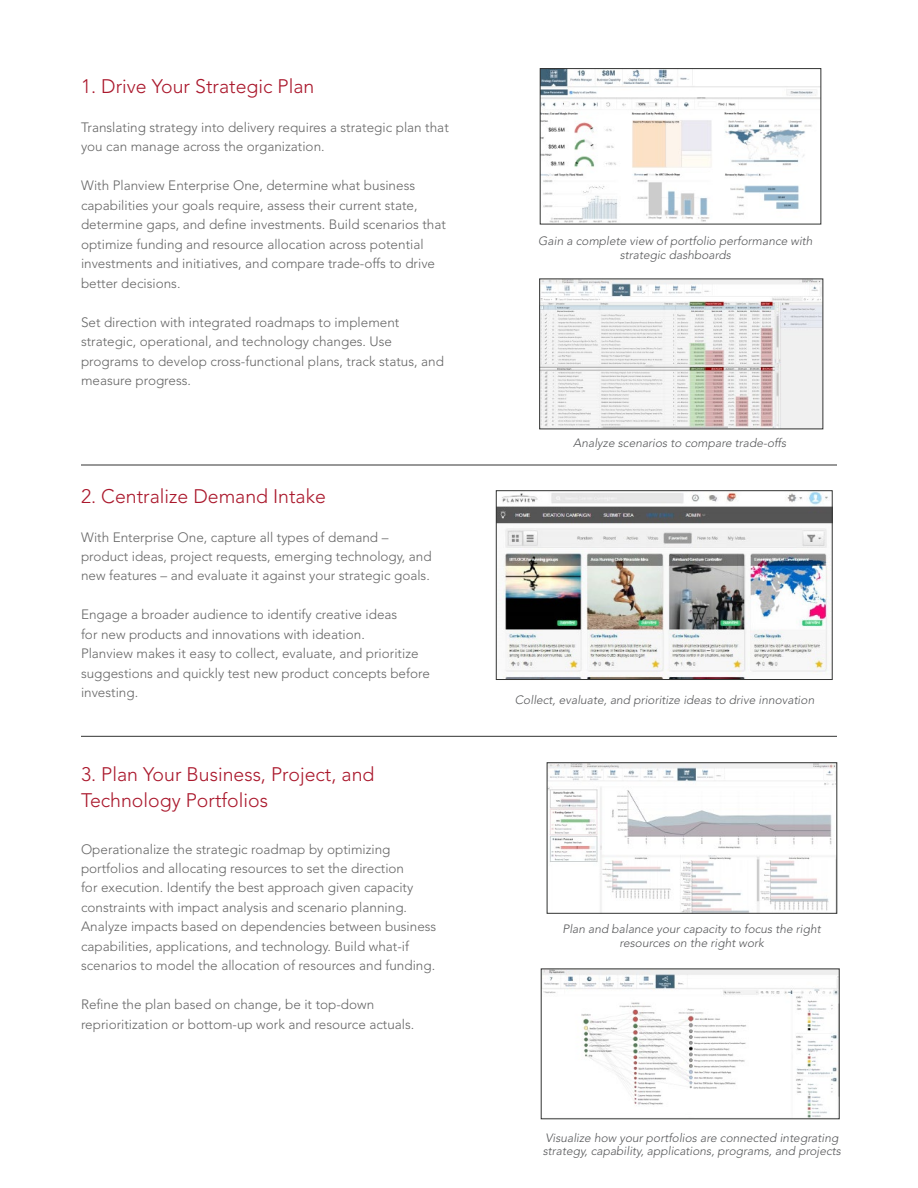
<style>
.page{position:relative;width:918px;height:1188px;background:#fff}
.page>*{position:absolute;margin:0;border:0;box-sizing:border-box;transform-origin:0 0}
.t1{font:300 19.5px/25.5px "Avenir LT Std";color:#aa182c}
.t2{font:300 13.5px/19.5px "Avenir LT Std";color:#666}
.t3{font:italic 300 12px/13.5px "Avenir LT Std";color:#57585a;text-align:center}
</style>
<div class="page">
<hr style="left:81px;top:465px;width:756px;height:1px;background:#323332">
<hr style="left:81px;top:736px;width:756px;height:1px;background:#323332">
<img style="left:542px;top:70px;width:277px;height:152px">
<div style="left:540px;top:68px;width:281px;height:156px;border:1px solid #323332"></div>
<img style="left:541px;top:281px;width:280px;height:146px">
<img style="left:498px;top:492px;width:332px;height:186px">
<div style="left:496px;top:490px;width:336px;height:190px;border:1px solid #323332"></div>
<img style="left:543px;top:971px;width:294px;height:146px">
<img style="left:549px;top:765px;width:286px;height:147px">
<div style="left:547px;top:763px;width:290px;height:151px;border:1px solid #323332"></div>
<h1 class="t1" style="left:81px;top:74px;width:235px">1. Drive Your Strategic Plan</h1>
<p class="t2" style="left:81px;top:118px;width:369px">Translating strategy into delivery requires a strategic plan that you can manage across the organization.</p>
<p class="t2" style="left:81px;top:176px;width:366px">With Planview Enterprise One, determine what business capabilities your goals require, assess their current state, determine gaps, and define investments. Build scenarios that optimize funding and resource allocation across potential investments and initiatives, and compare trade-offs to drive better decisions.</p>
<p class="t2" style="left:81px;top:313px;width:364px">Set direction with integrated roadmaps to implement strategic, operational, and technology changes. Use programs to develop cross-functional plans, track status, and measure progress.</p>
<h1 class="t1" style="left:81px;top:483px;width:246px">2. Centralize Demand Intake</h1>
<p class="t2" style="left:81px;top:527px;width:352px">With Enterprise One, capture all types of demand – product ideas, project requests, emerging technology, and new features – and evaluate it against your strategic goals.</p>
<p class="t2" style="left:81px;top:605px;width:350px">Engage a broader audience to identify creative ideas<br>for new products and innovations with ideation.<br>Planview makes it easy to collect, evaluate, and prioritize suggestions and quickly test new product concepts before investing.</p>
<h1 class="t1" style="left:81px;top:762px;width:295px">3. Plan Your Business, Project, and<br>Technology Portfolios</h1>
<p class="t2" style="left:81px;top:839px;width:357px">Operationalize the strategic roadmap by optimizing portfolios and allocating resources to set the direction<br>for execution. Identify the best approach given capacity constraints with impact analysis and scenario planning.<br>Analyze impacts based on dependencies between business capabilities, applications, and technology. Build what-if scenarios to model the allocation of resources and funding.</p>
<p class="t2" style="left:81px;top:995px;width:335px">Refine the plan based on change, be it top-down reprioritization or bottom-up work and resource actuals.</p>
<p class="t3" style="left:538px;top:235px;width:276px">Gain a complete view of portfolio performance with strategic dashboards</p>
<p class="t3" style="left:573px;top:436px;width:214px">Analyze scenarios to compare trade-offs</p>
<p class="t3" style="left:515px;top:693px;width:301px">Collect, evaluate, and prioritize ideas to drive innovation</p>
<p class="t3" style="left:562px;top:922px;width:260px">Plan and balance your capacity to focus the right resources on the right work</p>
<p class="t3" style="left:543px;top:1131px;width:300px;text-align:left">Visualize how your portfolios are connected integrating strategy, capability, applications, programs, and projects</p>
</div>
